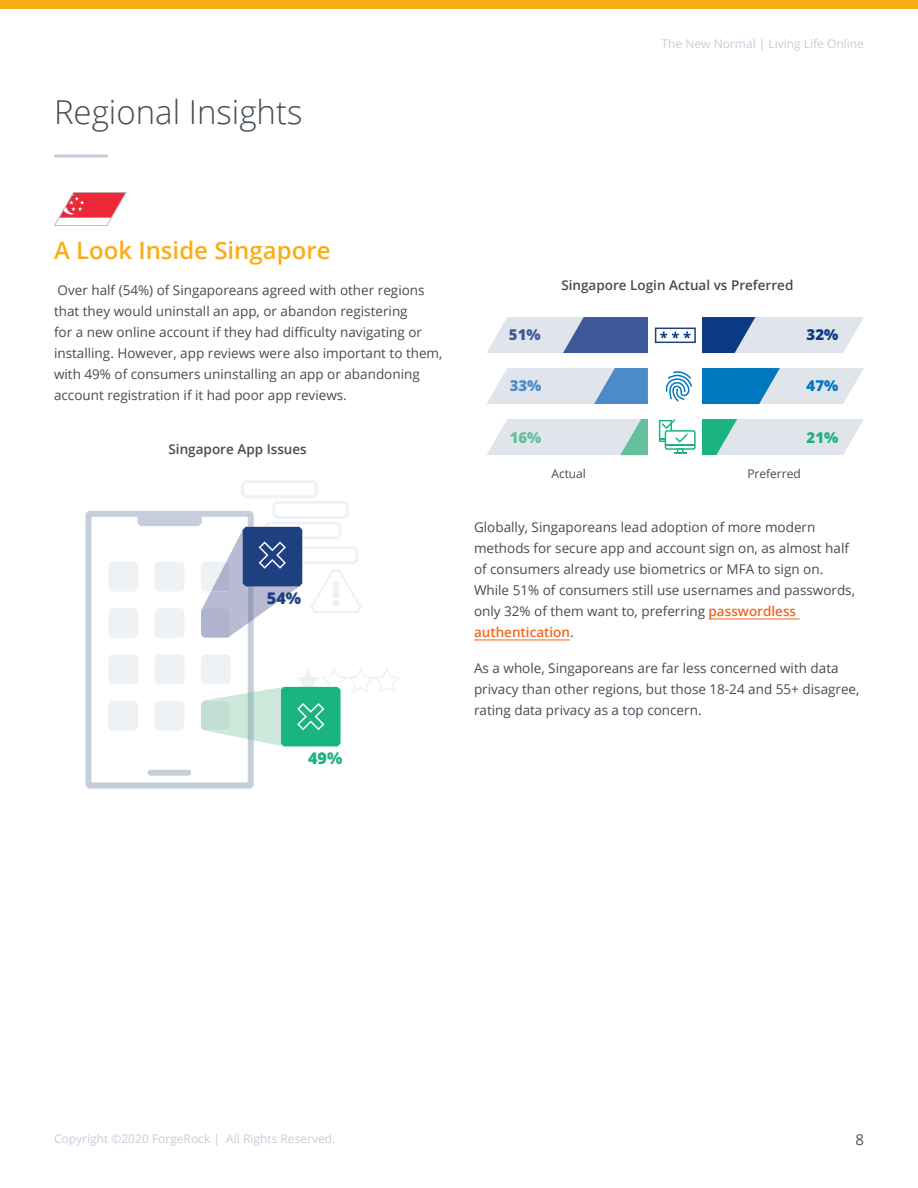
<style>
.page{position:relative;width:918px;height:1188px;background:#fff}
.page>*{position:absolute;margin:0;border:0;box-sizing:border-box;transform-origin:0 0}
.t1{font:300 33px "Open Sans";color:#444c54}
.t2{font:600 24px "Open Sans";color:#faad19}
.t3{font:800 16.2px "Open Sans";color:#1e4081}
.t4{font:800 16.2px "Open Sans";color:#1ab482}
.t5{font:800 15px "Open Sans";color:#3f5897}
.t6{font:800 15px "Open Sans";color:#4c8bc7}
.t7{font:800 15px "Open Sans";color:#63c09a}
.t8{font:800 15px "Open Sans";color:#0a3a84}
.t9{font:800 15px "Open Sans";color:#0077bf}
.t10{font:800 15px "Open Sans";color:#1bb481}
.t11{font:15px "Open Sans";color:#505151}
.t12{font:13.5px/21px "Open Sans";color:#444c54}
.t13{font:600 13.5px "Open Sans";color:#444c54}
.t14{font:12px "Open Sans";color:#c5ceda}
.t15{font:12px "Open Sans";color:#444c54}
.s1{font-weight:600;color:#f36621}
</style>
<div class="page">
<svg style="left:54px;top:192px;width:73px;height:34px"></svg>
<svg style="left:54px;top:154px;width:54px;height:4px"></svg>
<div style="left:0;top:0;width:918px;height:9px;background:#faad19"></div>
<hr style="left:709px;top:619px;width:91px;height:1px;background:#f36621">
<hr style="left:474px;top:640px;width:96px;height:1px;background:#f36621">
<svg style="left:487px;top:368px;width:161px;height:36px;background:#b7cce2"></svg>
<svg style="left:666px;top:368px;width:198px;height:36px"></svg>
<svg style="left:487px;top:317px;width:377px;height:36px"></svg>
<div style="left:510px;top:329px;width:31px;height:11px;background:#e0e5ec"></div>
<div style="left:510px;top:380px;width:31px;height:11px;background:#e0e5ec"></div>
<svg style="left:487px;top:419px;width:377px;height:36px"></svg>
<svg style="left:296px;top:668px;width:104px;height:25px"></svg>
<svg style="left:85px;top:511px;width:169px;height:278px"></svg>
<div style="left:155px;top:562px;width:29px;height:30px;background:#eef2f5;border-radius:3px"></div>
<div style="left:108px;top:562px;width:30px;height:30px;background:#eef2f5;border-radius:3px"></div>
<div style="left:155px;top:608px;width:29px;height:30px;background:#eef2f5;border-radius:3px"></div>
<div style="left:108px;top:608px;width:30px;height:30px;background:#eef2f5;border-radius:3px"></div>
<div style="left:155px;top:654px;width:29px;height:30px;background:#eef2f5;border-radius:3px"></div>
<div style="left:201px;top:654px;width:30px;height:30px;background:#eef2f5;border-radius:3px"></div>
<div style="left:108px;top:654px;width:30px;height:30px;background:#eef2f5;border-radius:3px"></div>
<div style="left:155px;top:701px;width:29px;height:30px;background:#eef2f5;border-radius:3px"></div>
<div style="left:108px;top:701px;width:30px;height:30px;background:#eef2f5;border-radius:3px"></div>
<div style="left:281px;top:687px;width:60px;height:59px;background:#1ab482;border-radius:3px"></div>
<svg style="left:201px;top:687px;width:83px;height:59px"></svg>
<svg style="left:297px;top:703px;width:27px;height:27px"></svg>
<svg style="left:201px;top:480px;width:160px;height:158px"></svg>
<p class="t1" style="left:54px;top:90px;width:250px">Regional Insights</p>
<p class="t14" style="left:662px;top:36px;width:204px">The New Normal | Living Life Online</p>
<p class="t2" style="left:54px;top:234px;width:278px">A Look Inside Singapore</p>
<p class="t12" style="left:54px;top:279px;width:390px">Over half (54%) of Singaporeans agreed with other regions that they would uninstall an app, or abandon registering<br>for a new online account if they had difficulty navigating or installing. However, app reviews were also important to them, with 49% of consumers uninstalling an app or abandoning account registration if it had poor app reviews.</p>
<p class="t13" style="left:169px;top:440px;width:140px">Singapore App Issues</p>
<p class="t3" style="left:267px;top:586px;width:36px">54%</p>
<p class="t4" style="left:308px;top:746px;width:36px">49%</p>
<p class="t5" style="left:509px;top:323px;width:33px">51%</p>
<p class="t6" style="left:510px;top:374px;width:33px">33%</p>
<p class="t13" style="left:561px;top:276px;width:234px">Singapore Login Actual vs Preferred</p>
<p class="t8" style="left:807px;top:323px;width:33px">32%</p>
<p class="t9" style="left:807px;top:374px;width:33px">47%</p>
<p class="t7" style="left:510px;top:426px;width:33px">16%</p>
<p class="t10" style="left:807px;top:426px;width:33px">21%</p>
<p class="t15" style="left:551px;top:466px;width:36px">Actual</p>
<p class="t15" style="left:747px;top:466px;width:55px">Preferred</p>
<p class="t12" style="left:474px;top:516px;width:383px">Globally, Singaporeans lead adoption of more modern methods for secure app and account sign on, as almost half of consumers already use biometrics or MFA to sign on.<br>While 51% of consumers still use usernames and passwords, only 32% of them want to, preferring <span class="s1">passwordless authentication</span>.</p>
<p class="t12" style="left:474px;top:657px;width:387px">As a whole, Singaporeans are far less concerned with data privacy than other regions, but those 18-24 and 55+ disagree, rating data privacy as a top concern.</p>
<p class="t14" style="left:54px;top:1131px;width:283px">Copyright ©2020 ForgeRock | All Rights Reserved.</p>
<p class="t11" style="left:855px;top:1130px;width:10px">8</p>
</div>
